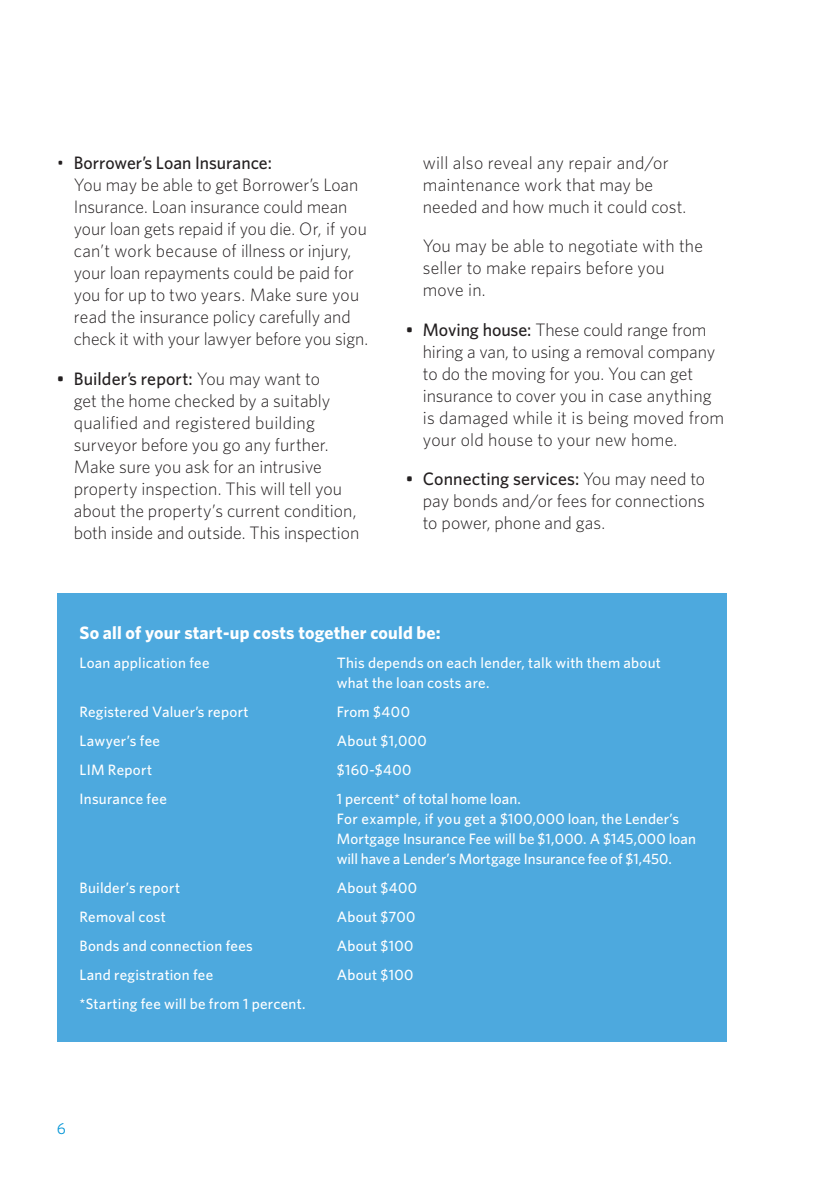
<style>
.page{position:relative;width:840px;height:1191px;background:#fff}
.page>*{position:absolute;margin:0;border:0;box-sizing:border-box;transform-origin:0 0}
.t1{font:300 18px/22px "Whitney";color:#231f20}
.t2{font:700 18px "Whitney";letter-spacing:.01em;color:#fff}
.t3{font:16px "Whitney";color:#0696d7}
.t4{font:500 15px/20px "Whitney";letter-spacing:.015em;color:#fff}
.s1{font-weight:500}
</style>
<div class="page">
<div style="left:57px;top:593px;width:669px;height:448px;background:#4da9de"></div>
<p class="t1" style="left:74px;top:152px;width:296px;text-indent:-17px">• <span class="s1">Borrower’s Loan Insurance:<br></span>You may be able to get Borrower’s Loan Insurance. Loan insurance could mean your loan gets repaid if you die. Or, if you can’t work because of illness or injury, your loan repayments could be paid for you for up to two years. Make sure you read the insurance policy carefully and check it with your lawyer before you sign.</p>
<p class="t1" style="left:74px;top:367px;width:287px;text-indent:-17px"><span class="s1">• Builder’s report:</span> You may want to<br>get the home checked by a suitably qualified and registered building surveyor before you go any further.<br>Make sure you ask for an intrusive property inspection. This will tell you about the property’s current condition, both inside and outside. This inspection</p>
<p class="t1" style="left:422px;top:152px;width:265px">will also reveal any repair and/or maintenance work that may be needed and how much it could cost.</p>
<p class="t1" style="left:422px;top:235px;width:281px">You may be able to negotiate with the seller to make repairs before you move in.</p>
<p class="t1" style="left:422px;top:318px;width:303px;text-indent:-17px"><span class="s1">• Moving house:</span> These could range from hiring a van, to using a removal company to do the moving for you. You can get insurance to cover you in case anything is damaged while it is being moved from your old house to your new home.</p>
<p class="t1" style="left:422px;top:467px;width:284px;text-align:justify;text-indent:-17px"><span class="s1">• Connecting services:</span> You may need to pay bonds and/or fees for connections to power, phone and gas.</p>
<p class="t2" style="left:79px;top:621px;width:362px">So all of your start-up costs together could be:</p>
<p class="t4" style="left:79px;top:653px;width:131px">Loan application fee</p>
<p class="t4" style="left:336px;top:653px;width:325px">This depends on each lender, talk with them about what the loan costs are.</p>
<p class="t4" style="left:79px;top:702px;width:171px">Registered Valuer’s report</p>
<p class="t4" style="left:336px;top:702px;width:75px">From $400</p>
<p class="t4" style="left:79px;top:731px;width:82px">Lawyer’s fee</p>
<p class="t4" style="left:336px;top:731px;width:92px">About $1,000</p>
<p class="t4" style="left:79px;top:760px;width:74px">LIM Report</p>
<p class="t4" style="left:336px;top:760px;width:76px">$160-$400</p>
<p class="t4" style="left:79px;top:789px;width:89px">Insurance fee</p>
<p class="t4" style="left:336px;top:789px;width:360px">1 percent* of total home loan.<br>For example, if you get a $100,000 loan, the Lender’s Mortgage Insurance Fee will be $1,000. A $145,000 loan will have a Lender’s Mortgage Insurance fee of $1,450.</p>
<p class="t4" style="left:79px;top:878px;width:102px">Builder’s report</p>
<p class="t4" style="left:336px;top:878px;width:82px">About $400</p>
<p class="t4" style="left:79px;top:907px;width:88px">Removal cost</p>
<p class="t4" style="left:336px;top:907px;width:80px">About $700</p>
<p class="t4" style="left:79px;top:936px;width:175px">Bonds and connection fees</p>
<p class="t4" style="left:336px;top:936px;width:78px">About $100</p>
<p class="t4" style="left:79px;top:965px;width:135px">Land registration fee</p>
<p class="t4" style="left:336px;top:965px;width:78px">About $100</p>
<p class="t4" style="left:79px;top:994px;width:227px">*Starting fee will be from 1 percent.</p>
<p class="t3" style="left:57px;top:1118px;width:11px">6</p>
</div>
